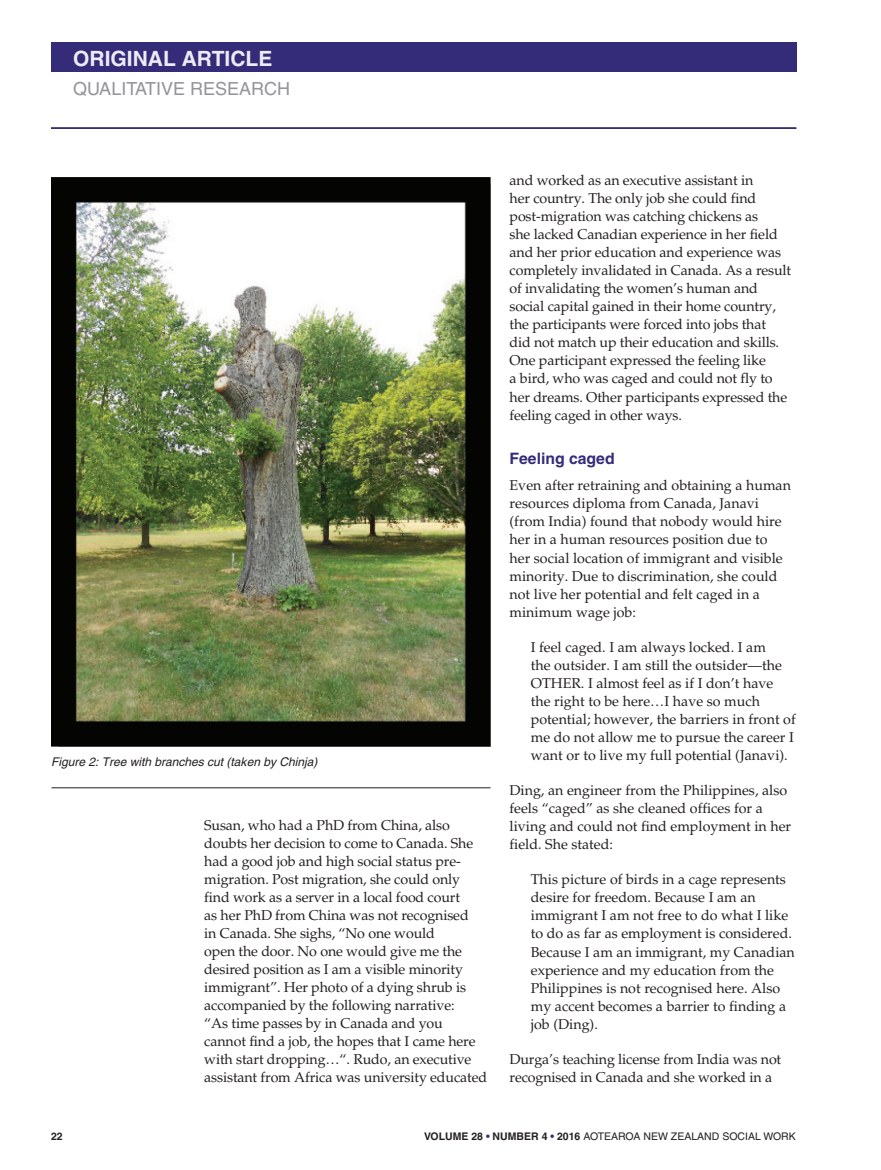
<style>
.page{position:relative;width:881px;height:1170px;background:#fff}
.page>*{position:absolute;margin:0;border:0;box-sizing:border-box;transform-origin:0 0}
.t1{font:700 21px "Helvetica";color:#edebf5}
.t2{font:18px "Helvetica";color:#939598}
.t3{font:700 15.75px "Helvetica";color:#352c79}
.t4{font:14.25px/18px "Palatino";letter-spacing:-.01em;color:#231f20}
.t5{font:italic 12px "Helvetica";color:#231f20}
.t6{font:10.5px "Helvetica";color:#231f20}
.t7{font:700 10.5px "Helvetica";color:#231f20}
.s1{font-weight:700}
.s2{font-weight:700;color:#352c79}
</style>
<div class="page">
<div style="left:51px;top:43px;width:745px;height:29px;background:#352c79"></div>
<hr style="left:51px;top:127px;width:745px;height:2px;background:#352c79">
<img style="left:51px;top:178px;width:439px;height:568px">
<hr style="left:51px;top:787px;width:439px;height:1px;background:#231f20">
<h1 class="t1" style="left:73px;top:50px;width:201px">ORIGINAL ARTICLE</h1>
<p class="t2" style="left:73px;top:82px;width:218px">QUALITATIVE RESEARCH</p>
<p class="t5" style="left:51px;top:757px;width:268px">Figure 2: Tree with branches cut (taken by Chinja)</p>
<p class="t4" style="left:204px;top:817px;width:284px">Susan, who had a PhD from China, also doubts her decision to come to Canada. She had a good job and high social status pre&shy;migration. Post migration, she could only find work as a server in a local food court<br>as her PhD from China was not recognised<br>in Canada. She sighs, “No one would<br>open the door. No one would give me the desired position as I am a visible minority immigrant”. Her photo of a dying shrub is accompanied by the following narrative:<br>“As time passes by in Canada and you cannot find a job, the hopes that I came here with start dropping…“. Rudo, an executive assistant from Africa was university educated</p>
<p class="t4" style="left:509px;top:173px;width:283px">and worked as an executive assistant in<br>her country. The only job she could find post-migration was catching chickens as<br>she lacked Canadian experience in her field and her prior education and experience was completely invalidated in Canada. As a result of invalidating the women’s human and social capital gained in their home country, the participants were forced into jobs that<br>did not match up their education and skills.<br>One participant expressed the feeling like<br>a bird, who was caged and could not fly to her dreams. Other participants expressed the feeling caged in other ways.</p>
<p class="t3" style="left:509px;top:452px;width:107px">Feeling caged</p>
<p class="t4" style="left:509px;top:478px;width:283px">Even after retraining and obtaining a human resources diploma from Canada, Janavi (from India) found that nobody would hire her in a human resources position due to her social location of immigrant and visible minority. Due to discrimination, she could not live her potential and felt caged in a minimum wage job:</p>
<p class="t4" style="left:530px;top:639px;width:266px">I feel caged. I am always locked. I am<br>the outsider. I am still the outsider—the OTHER. I almost feel as if I don’t have the right to be here…I have so much potential; however, the barriers in front of me do not allow me to pursue the career I want or to live my full potential (Janavi).</p>
<p class="t4" style="left:509px;top:782px;width:283px">Ding, an engineer from the Philippines, also feels “caged” as she cleaned offices for a living and could not find employment in her field. She stated:</p>
<p class="t4" style="left:530px;top:872px;width:265px">This picture of birds in a cage represents desire for freedom. Because I am an immigrant I am not free to do what I like to do as far as employment is considered.<br>Because I am an immigrant, my Canadian experience and my education from the Philippines is not recognised here. Also my accent becomes a barrier to finding a job (Ding).</p>
<p class="t4" style="left:509px;top:1051px;width:273px">Durga’s teaching license from India was not recognised in Canada and she worked in a</p>
<p class="t7" style="left:51px;top:1132px;width:13px">22</p>
<p class="t6" style="left:424px;top:1132px;width:373px"><span class="s1">VOLUME 28</span> <span class="s2">•</span> <span class="s1">NUMBER 4</span> <span class="s2">•</span> <span class="s1">2016</span> AOTEAROA NEW ZEALAND SOCIAL WORK</p>
</div>
